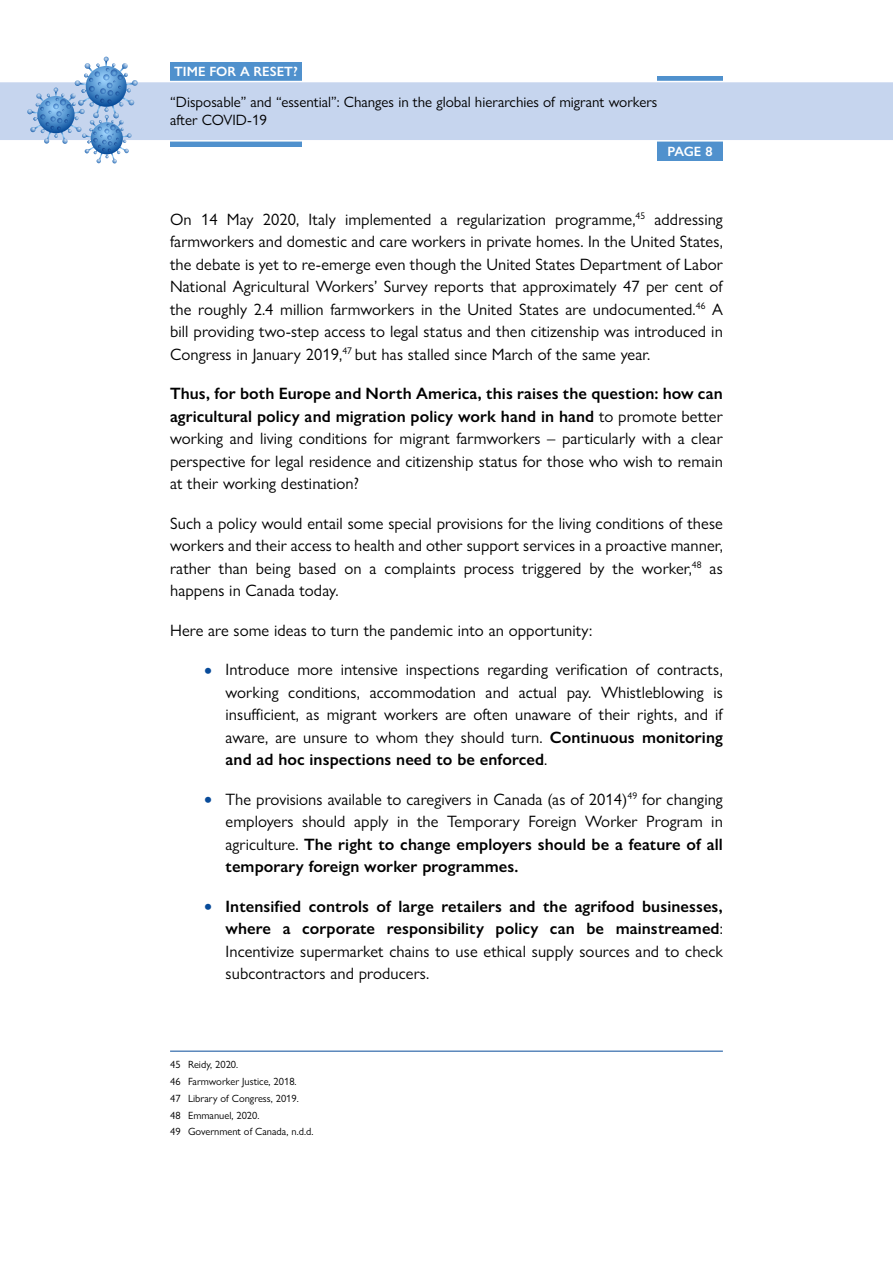
<style>
.page{position:relative;width:893px;height:1263px;background:#fff}
.page>*{position:absolute;margin:0;border:0;box-sizing:border-box;transform-origin:0 0}
.Body_text{font:16.5px/22.5px "Gill Sans Nova";letter-spacing:.005em;color:#000;text-align:justify}
.t1{font:600 16.5px/22.5px "Gill Sans Nova";letter-spacing:.005em;color:#000;text-align:justify}
.t2{font:15px/18px "Gill Sans Nova";color:#000}
.t3{font:600 13.5px "Gill Sans Nova";color:#fff}
.footnote{font:10.5px "Gill Sans Nova";color:#000}
.s1{font-weight:600}
.s2{font-size:27px;color:#084b9a}
.s3{font-weight:400;font-size:27px;color:#084b9a}
.s4{font-weight:400}
</style>
<div class="page">
<div style="left:657px;top:76px;width:66px;height:85px;background:#5091cd"></div>
<div style="left:170px;top:62px;width:132px;height:84px;background:#5091cd"></div>
<div style="left:0;top:81px;width:893px;height:61px;background:#c6d5ee"></div>
<svg style="left:27px;top:57px;width:111px;height:106px"></svg>
<hr style="left:170px;top:1051px;width:553px;height:1px;background:#084b9a">
<p class="t3" style="left:174px;top:63px;width:125px">TIME FOR A RESET?</p>
<p class="t2" style="left:170px;top:93px;width:489px">“Disposable” and “essential”: Changes in the global hierarchies of migrant workers after COVID-19</p>
<p class="t3" style="left:667px;top:143px;width:47px">PAGE 8</p>
<p class="Body_text" style="left:170px;top:208px;width:554px">On 14 May 2020, Italy implemented a regularization programme,<sup>45</sup> addressing farmworkers and domestic and care workers in private homes. In the United States, the debate is yet to re-emerge even though the United States Department of Labor National Agricultural Workers’ Survey reports that approximately 47 per cent of the roughly 2.4 million farmworkers in the United States are undocumented.<sup>46</sup> A bill providing two-step access to legal status and then citizenship was introduced in Congress in January 2019,<sup>47</sup> but has stalled since March of the same year.</p>
<p class="Body_text" style="left:170px;top:382px;width:554px"><span class="s1">Thus, for both Europe and North America, this raises the question: how can agricultural policy and migration policy work hand in hand</span> to promote better working and living conditions for migrant farmworkers – particularly with a clear perspective for legal residence and citizenship status for those who wish to remain at their working destination?</p>
<p class="Body_text" style="left:170px;top:512px;width:554px">Such a policy would entail some special provisions for the living conditions of these workers and their access to health and other support services in a proactive manner, rather than being based on a complaints process triggered by the worker,<sup>48</sup> as happens in Canada today.</p>
<p class="Body_text" style="left:170px;top:619px;width:424px">Here are some ideas to turn the pandemic into an opportunity:</p>
<p class="Body_text" style="left:226px;top:658px;width:499px;text-indent:-22px"><span class="s2">•</span> Introduce more intensive inspections regarding verification of contracts, working conditions, accommodation and actual pay. Whistleblowing is insufficient, as migrant workers are often unaware of their rights, and if aware, are unsure to whom they should turn. <span class="s1">Continuous monitoring and ad hoc inspections need to be enforced</span>.</p>
<p class="Body_text" style="left:226px;top:788px;width:499px;text-indent:-22px"><span class="s2">•</span> The provisions available to caregivers in Canada (as of 2014)<sup>49</sup> for changing employers should apply in the Temporary Foreign Worker Program in agriculture. <span class="s1">The right to change employers should be a feature of all temporary foreign worker programmes.</span></p>
<p class="t1" style="left:226px;top:895px;width:499px;text-indent:-22px"><span class="s3">•</span> Intensified controls of large retailers and the agrifood businesses, where a corporate responsibility policy can be mainstreamed<span class="s4">:<br>Incentivize supermarket chains to use ethical supply sources and to check subcontractors and producers.</span></p>
<p class="footnote" style="left:170px;top:1058px;width:70px">45 Reidy, 2020.</p>
<p class="footnote" style="left:170px;top:1075px;width:128px">46 Farmworker Justice, 2018.</p>
<p class="footnote" style="left:170px;top:1092px;width:130px">47 Library of Congress, 2019.</p>
<p class="footnote" style="left:170px;top:1108px;width:91px">48 Emmanuel, 2020.</p>
<p class="footnote" style="left:170px;top:1125px;width:145px">49 Government of Canada, n.d.d.</p>
</div>
